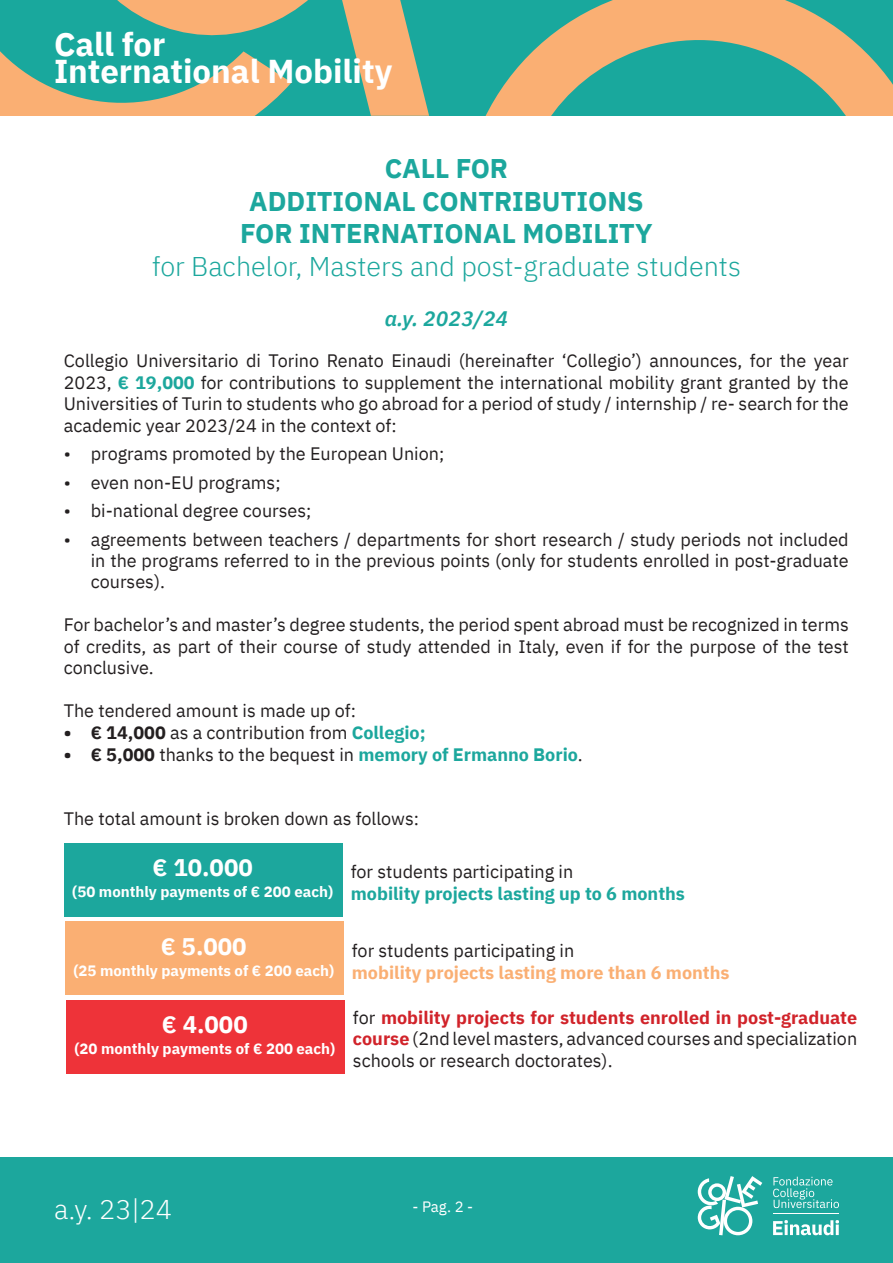
<style>
.page{position:relative;width:893px;height:1263px;background:#fff}
.page>*{position:absolute;margin:0;border:0;box-sizing:border-box;transform-origin:0 0}
.t1{font:700 33px/27.6px "IBM Plex Sans";color:#fff}
.t2{font:300 27.15px "IBM Plex Sans";color:#fff}
.t3{font:700 27px "IBM Plex Sans";color:#1ca79d}
.t4{font:300 27px "IBM Plex Sans";color:#1ca79d}
.t5{font:700 24px "IBM Plex Sans";color:#fff}
.t6{font:italic 600 21px "IBM Plex Sans";color:#1ca79d}
.t7{font:18px/21.6px "IBM Plex Sans";color:#231f20;text-align:justify}
.t8{font:700 18px "IBM Plex Sans";color:#faaf73}
.t9{font:700 18px "IBM Plex Sans";color:#1ca79d}
.t10{font:700 15px "IBM Plex Sans";color:#fff}
.t11{font:15px "IBM Plex Sans";color:#fff}
.s1{font-weight:700;color:#1ca79d}
.s2{font-weight:700}
.s3{font-weight:700;color:#d1232a}
</style>
<div class="page">
<svg style="left:431px;top:0;width:462px;height:116px;background:#76aa8b"></svg>
<svg style="left:0;top:0;width:429px;height:116px;background:#74aa8b"></svg>
<div style="left:0;top:1157px;width:893px;height:106px;background:#1ca79d"></div>
<svg style="left:773px;top:1177px;width:66px;height:31px"></svg>
<svg style="left:698px;top:1176px;width:64px;height:59px"></svg>
<svg style="left:773px;top:1220px;width:66px;height:15px"></svg>
<hr style="left:773px;top:1213px;width:66px;height:1px;background:#fff">
<div style="left:65px;top:843px;width:278px;height:73px;background:#1ca79d"></div>
<div style="left:66px;top:921px;width:278px;height:74px;background:#faaf73"></div>
<div style="left:67px;top:1000px;width:278px;height:73px;background:#ee3339"></div>
<h1 class="t1" style="left:54px;top:27px;width:340px">Call for<br>International Mobility</h1>
<p class="t3" style="left:385px;top:147px;width:125px">CALL FOR</p>
<p class="t3" style="left:249px;top:180px;width:396px">ADDITIONAL CONTRIBUTIONS</p>
<p class="t3" style="left:240px;top:212px;width:414px">FOR INTERNATIONAL MOBILITY</p>
<p class="t4" style="left:152px;top:246px;width:590px">for Bachelor, Masters and post-graduate students</p>
<p class="t6" style="left:385px;top:302px;width:125px">a.y. 2023/24</p>
<p class="t7" style="left:64px;top:348px;width:786px">Collegio Universitario di Torino Renato Einaudi (hereinafter ‘Collegio’) announces, for the year 2023, <span class="s1">€ 19,000</span> for contributions to supplement the international mobility grant granted by the Universities of Turin to students who go abroad for a period of study / internship / re- search for the academic year 2023/24 in the context of:</p>
<p class="t7" style="left:64px;top:442px;width:382px">• programs promoted by the European Union;</p>
<p class="t7" style="left:64px;top:470px;width:218px">• even non-EU programs;</p>
<p class="t7" style="left:64px;top:499px;width:249px">• bi-national degree courses;</p>
<p class="t7" style="left:91px;top:527px;width:759px;line-height:21px;text-indent:-27px">• agreements between teachers / departments for short research / study periods not included in the programs referred to in the previous points (only for students enrolled in post-graduate courses).</p>
<p class="t7" style="left:64px;top:612px;width:786px">For bachelor’s and master’s degree students, the period spent abroad must be recognized in terms of credits, as part of their course of study attended in Italy, even if for the purpose of the test conclusive.</p>
<p class="t7" style="left:64px;top:699px;width:294px">The tendered amount is made up of:</p>
<p class="t7" style="left:64px;top:720px;width:363px"><span class="s2">• € 14,000</span> as a contribution from <span class="s1">Collegio;</span></p>
<p class="t7" style="left:64px;top:742px;width:521px"><span class="s2">• € 5,000</span> thanks to the bequest in <span class="s1">memory of Ermanno Borio</span>.</p>
<p class="t7" style="left:64px;top:807px;width:357px">The total amount is broken down as follows:</p>
<p class="t7" style="left:351px;top:860px;width:224px">for students participating in</p>
<p class="t9" style="left:351px;top:879px;width:336px">mobility projects lasting up to 6 months</p>
<p class="t7" style="left:352px;top:938px;width:224px">for students participating in</p>
<p class="t8" style="left:352px;top:958px;width:379px">mobility projects lasting more than 6 months</p>
<p class="t7" style="left:353px;top:1005px;width:506px">for <span class="s3">mobility projects for students enrolled in post-graduate course</span> (2nd level masters, advanced courses and specialization schools or research doctorates).</p>
<p class="t5" style="left:153px;top:849px;width:102px">€ 10.000</p>
<p class="t10" style="left:72px;top:880px;width:262px">(50 monthly payments of € 200 each)</p>
<p class="t5" style="left:161px;top:927px;width:87px">€ 5.000</p>
<p class="t10" style="left:73px;top:959px;width:262px">(25 monthly payments of € 200 each)</p>
<p class="t5" style="left:162px;top:1006px;width:87px">€ 4.000</p>
<p class="t10" style="left:74px;top:1037px;width:262px">(20 monthly payments of € 200 each)</p>
<h2 class="t2" style="left:54px;top:1188px;width:120px">a.y. 23|24</h2>
<p class="t11" style="left:412px;top:1195px;width:62px">- Pag. 2 -</p>
</div>
